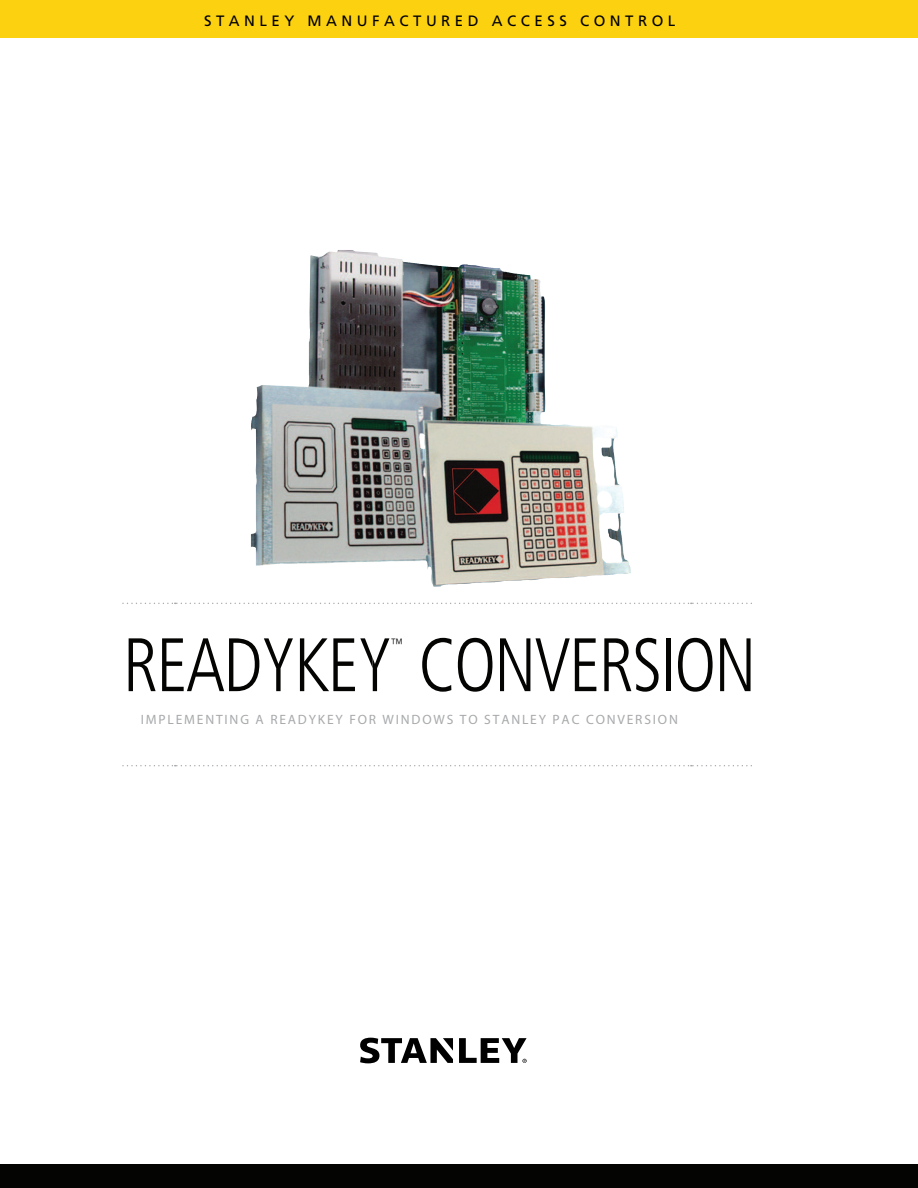
<style>
.page{position:relative;width:918px;height:1188px;background:#fff}
.page>*{position:absolute;margin:0;border:0;box-sizing:border-box;transform-origin:0 0}
.t1{font:300 condensed 75.6px "Frutiger LT Std";letter-spacing:-.025em;color:#040503;scale:.93 1}
.t2{font:15px "Frutiger LT Std";letter-spacing:.3em;color:#000}
.t3{font:condensed 13.5px "Univers";letter-spacing:.135em;color:#a7a9ab}
.t4{font:300 condensed 13.5px "Frutiger LT Std";color:#040503;scale:.93 1}
</style>
<div class="page">
<svg style="left:123px;top:603px;width:629px;height:1px"></svg>
<svg style="left:123px;top:765px;width:629px;height:1px"></svg>
<hr style="left:0;top:0;width:1px;height:1188px;background:#fcd10f">
<div style="left:0;top:0;width:918px;height:38px;background:#fcd10f"></div>
<svg style="left:566px;top:514px;width:35px;height:23px"></svg>
<svg style="left:360px;top:1038px;width:167px;height:25px"></svg>
<div style="left:0;top:1164px;width:918px;height:24px;background:#040503"></div>
<img style="left:251px;top:250px;width:282px;height:337px">
<svg style="left:0;top:38px;width:1px;height:354px"></svg>
<p class="t2" style="left:204px;top:15px;width:473px">STANLEY MANUFACTURED ACCESS CONTROL</p>
<h1 class="t1" style="left:123px;top:634px;width:682px">READYKEY CONVERSION</h1>
<p class="t4" style="left:391px;top:638px;width:15px">™</p>
<p class="t3" style="left:141px;top:714px;width:539px">IMPLEMENTING A READYKEY FOR WINDOWS TO STANLEY PAC CONVERSION</p>
</div>
